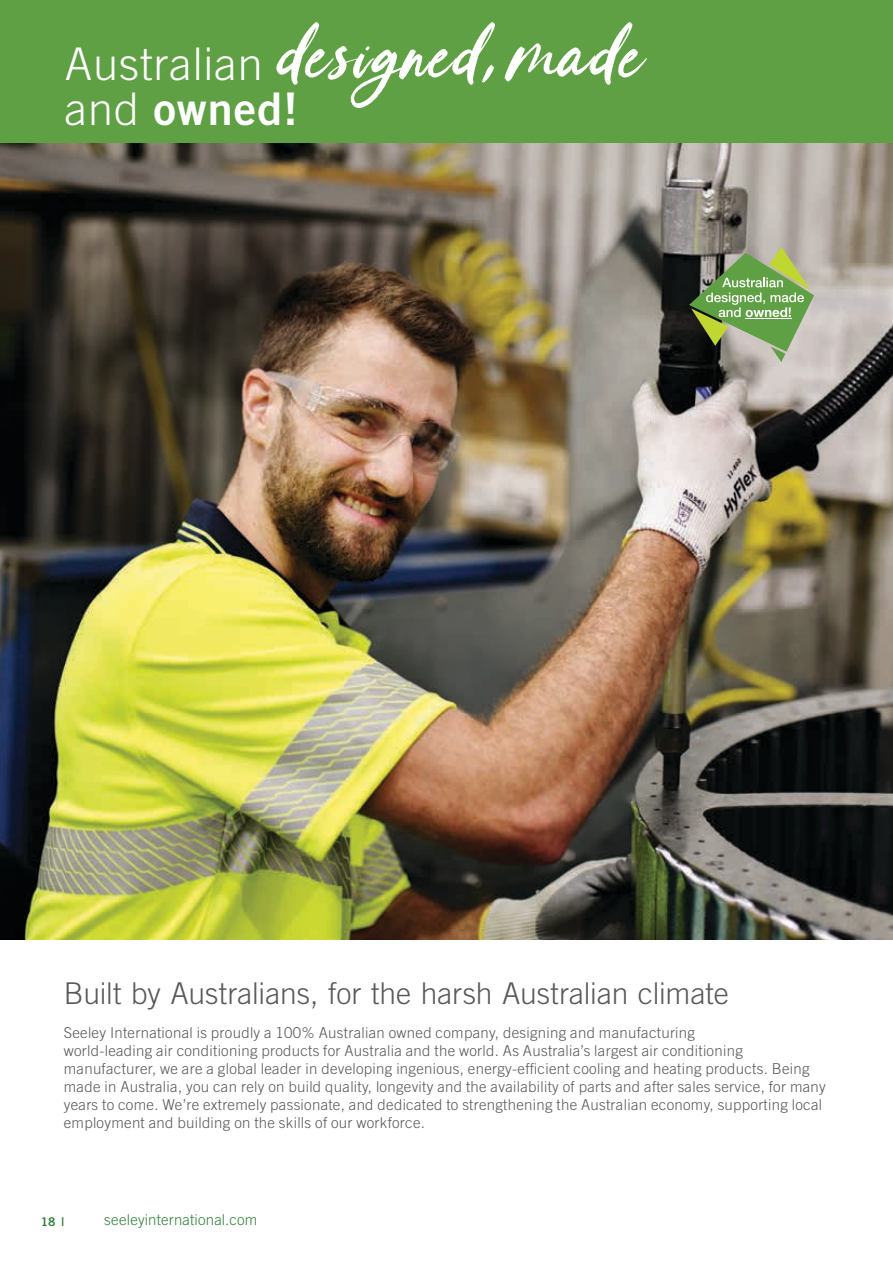
<style>
.page{position:relative;width:893px;height:1263px;background:#fff}
.page>*{position:absolute;margin:0;border:0;box-sizing:border-box;transform-origin:0 0}
.t1{font:90px "Pink Lemonade";letter-spacing:.02em;color:#fff}
.t2{font:45px "Trade Gothic LT Std Bd 2";letter-spacing:.02em;color:#fff}
.t3{font:300 30px "Trade Gothic LT Std";color:#5a585a}
.t4{font:300 15px/18px "Trade Gothic LT Std";letter-spacing:.02em;color:#58595b}
.t5{font:300 15px "Trade Gothic LT Std";letter-spacing:.015em;color:#35803e}
.t6{font:12px "Trade Gothic LT Std Bd 2";color:#35803e}
.s1{font-family:"Trade Gothic LT Std";font-weight:300;font-size:45px}
.s2{font-family:"Trade Gothic LT Std";font-weight:300}
</style>
<div class="page">
<div style="left:0;top:0;width:893px;height:145px;background:#5ea043"></div>
<img style="left:0;top:144px;width:893px;height:795px">
<svg style="left:689px;top:247px;width:125px;height:115px"></svg>
<hr style="left:745px;top:318px;width:46px;height:1px;background:#fff">
<h1 class="t1" style="left:65px;top:8px;width:578px"><span class="s1">Australian</span> designed, made</h1>
<h2 class="t2" style="left:65px;top:81px;width:235px"><span class="s2">and</span> owned!</h2>
<h3 class="t3" style="left:64px;top:975px;width:667px">Built by Australians, for the harsh Australian climate</h3>
<p class="t4" style="left:64px;top:1023px;width:764px">Seeley International is proudly a 100% Australian owned company, designing and manufacturing<br>world-leading air conditioning products for Australia and the world. As Australia’s largest air conditioning manufacturer, we are a global leader in developing ingenious, energy-efficient cooling and heating products. Being made in Australia, you can rely on build quality, longevity and the availability of parts and after sales service, for many years to come. We’re extremely passionate, and dedicated to strengthening the Australian economy, supporting local employment and building on the skills of our workforce.</p>
<p class="t6" style="left:41px;top:1214px;width:25px">18 |</p>
<p class="t5" style="left:104px;top:1211px;width:155px">seeleyinternational.com</p>
</div>
